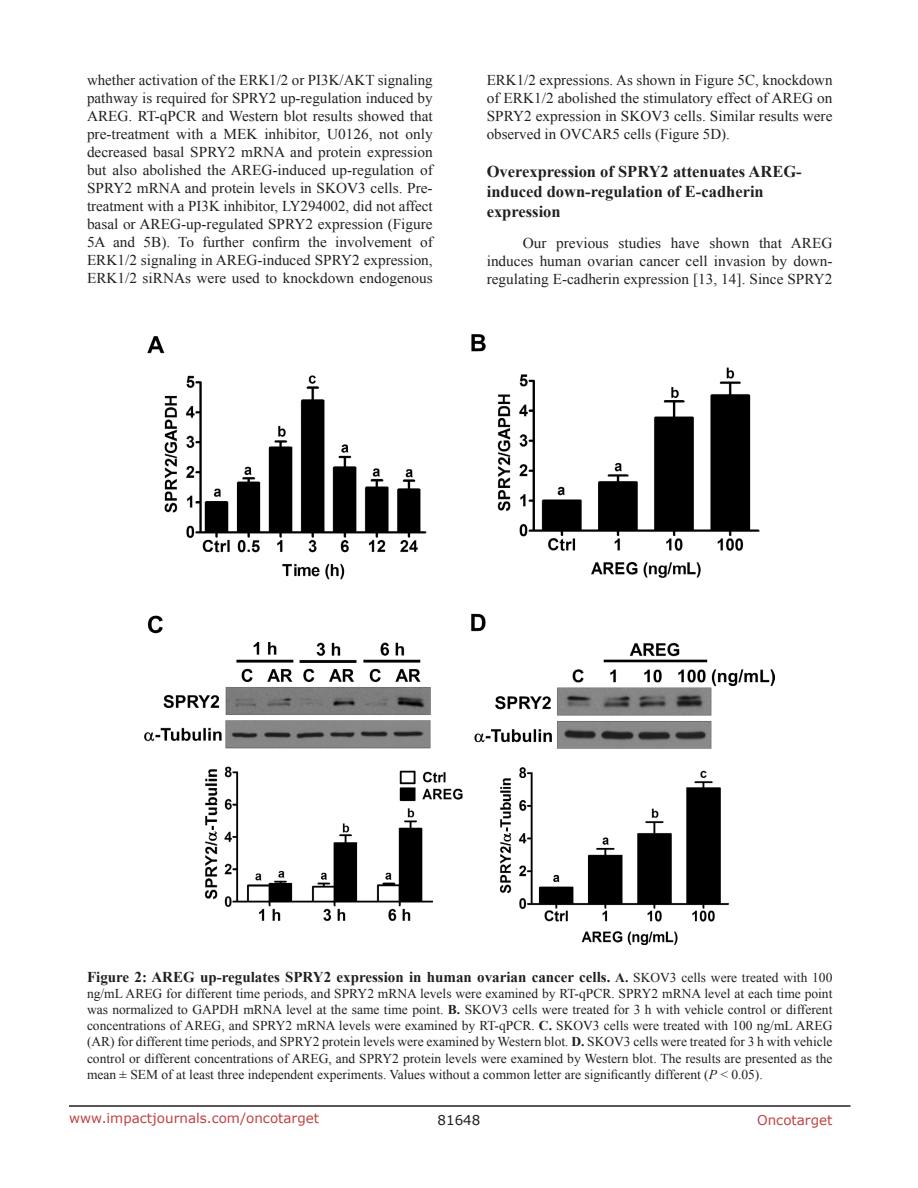
<style>
.page{position:relative;width:918px;height:1188px;background:#fff}
.page>*{position:absolute;margin:0;border:0;box-sizing:border-box;transform-origin:0 0}
.SubHeading{font:700 16.5px/19.8px "Times New Roman";color:#231f20}
.BodyText{font:15px/18px "Times New Roman";color:#231f20;text-align:justify}
.figuretext{font:700 15px "Times New Roman";color:#231f20}
.figuretext-2{font:13.5px/16.2px "Times New Roman";color:#231f20;text-align:justify}
.t1{font:13.5px "Verdana";color:#c24141}
.t2{font:13.5px "Verdana";color:#231f20}
.s1{font-size:13.5px}
.s2{font-weight:400;font-size:13.5px}
.s3{font-weight:700}
.s4{font-style:italic}
</style>
<div class="page">
<hr style="left:69px;top:1105px;width:781px;height:2px;background:#231f20">
<img style="left:145px;top:334px;width:630px;height:610px">
<p class="BodyText" style="left:87px;top:71px;width:347px">whether activation of the ERK1/2 or PI3K/AKT signaling pathway is required for SPRY2 up-regulation induced by AREG. RT-qPCR and Western blot results showed that pre-treatment with a MEK inhibitor, U0126, not only decreased basal SPRY2 mRNA and protein expression but also abolished the AREG-induced up-regulation of SPRY2 mRNA and protein levels in SKOV3 cells. Pre&shy;treatment with a PI3K inhibitor, LY294002, did not affect basal or AREG-up-regulated SPRY2 expression (Figure 5A and 5B). To further confirm the involvement of ERK1/2 signaling in AREG-induced SPRY2 expression, ERK1/2 siRNAs were used to knockdown endogenous</p>
<p class="BodyText" style="left:487px;top:71px;width:347px">ERK1/2 expressions. As shown in Figure 5C, knockdown of ERK1/2 abolished the stimulatory effect of AREG on SPRY2 expression in SKOV3 cells. Similar results were observed in OVCAR5 cells (Figure 5D).</p>
<p class="SubHeading" style="left:487px;top:161px;width:317px">Overexpression of SPRY2 attenuates AREG&shy;induced down-regulation of E-cadherin expression</p>
<p class="BodyText" style="left:487px;top:234px;width:347px;text-indent:36px">Our previous studies have shown that AREG induces human ovarian cancer cell invasion by down&shy;regulating E-cadherin expression [13, 14]. Since SPRY2</p>
<p class="figuretext" style="left:87px;top:966px;width:747px">Figure 2: AREG up-regulates SPRY2 expression in human ovarian cancer cells. <span class="s1">A.</span> <span class="s2">SKOV3 cells were treated with 100</span></p>
<p class="figuretext-2" style="left:87px;top:985px;width:747px">ng/mL AREG for different time periods, and SPRY2 mRNA levels were examined by RT-qPCR. SPRY2 mRNA level at each time point was normalized to GAPDH mRNA level at the same time point. <span class="s3">B.</span> SKOV3 cells were treated for 3 h with vehicle control or different concentrations of AREG, and SPRY2 mRNA levels were examined by RT-qPCR. <span class="s3">C.</span> SKOV3 cells were treated with 100 ng/mL AREG (AR) for different time periods, and SPRY2 protein levels were examined by Western blot. <span class="s3">D.</span> SKOV3 cells were treated for 3 h with vehicle control or different concentrations of AREG, and SPRY2 protein levels were examined by Western blot. The results are presented as the mean ± SEM of at least three independent experiments. Values without a common letter are significantly different (<span class="s4">P</span> &lt; 0.05).</p>
<p class="t1" style="left:69px;top:1109px;width:252px">www.impactjournals.com/oncotarget</p>
<p class="t2" style="left:438px;top:1111px;width:44px">81648</p>
<p class="t1" style="left:757px;top:1111px;width:77px">Oncotarget</p>
</div>
